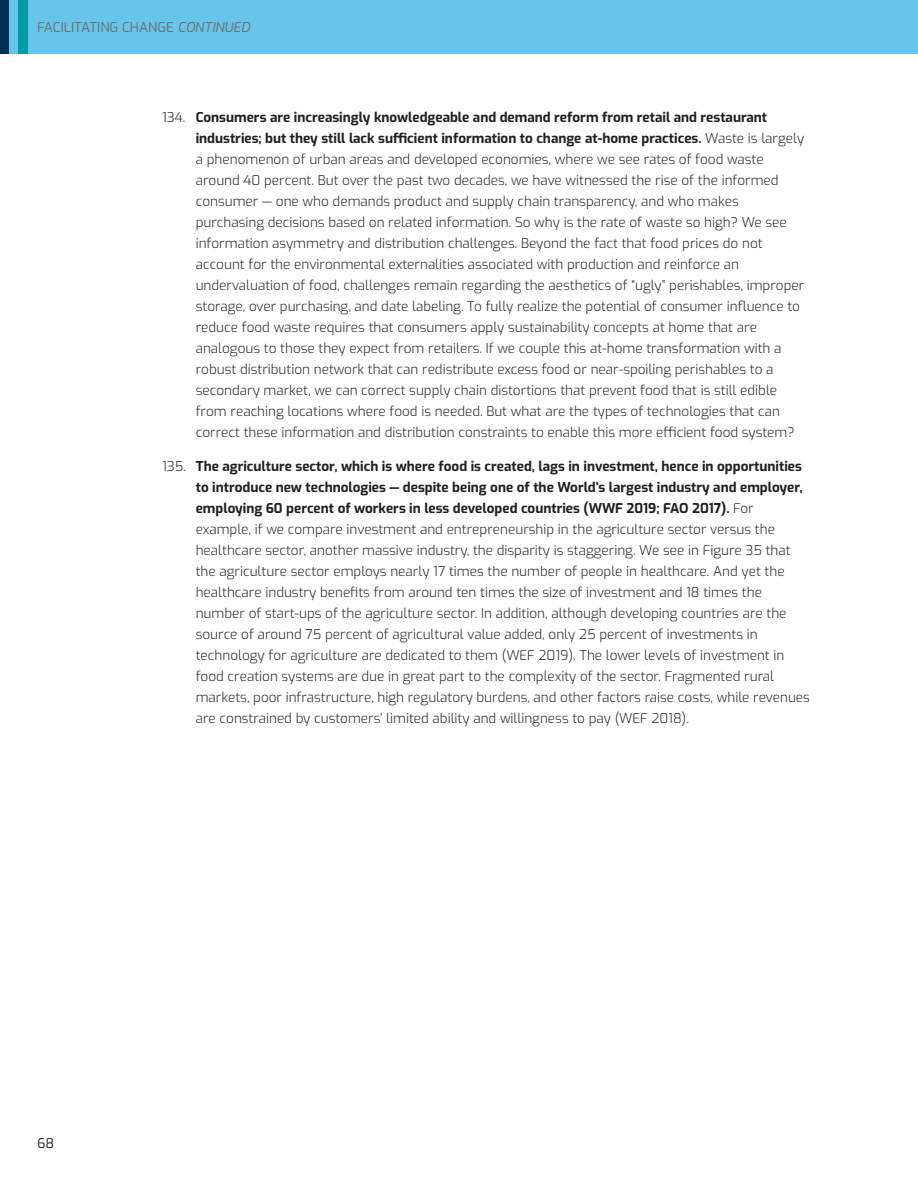
<style>
.page{position:relative;width:918px;height:1188px;background:#fff}
.page>*{position:absolute;margin:0;border:0;box-sizing:border-box;transform-origin:0 0}
.t1{font:300 13.5px/21px "Exo";color:#231f20}
.Eyebrow{font:13.5px "Exo";color:#6c6d70}
.t2{font:13.5px "Exo";color:#231f20}
.s1{font-style:italic}
.s2{font-weight:700}
</style>
<div class="page">
<div style="left:0;top:0;width:918px;height:54px;background:#66c5ea"></div>
<div style="left:0;top:0;width:9px;height:54px;background:#002e54"></div>
<div style="left:19px;top:0;width:9px;height:54px;background:#009ba5"></div>
<p class="Eyebrow" style="left:37px;top:18px;width:215px">FACILITATING CHANGE <span class="s1">CONTINUED</span></p>
<p class="t1" style="left:196px;top:106px;width:610px;text-indent:-34px">134. <span class="s2">Consumers are increasingly knowledgeable and demand reform from retail and restaurant industries; but they still lack sufficient information to change at-home practices.</span> Waste is largely a phenomenon of urban areas and developed economies, where we see rates of food waste around 40 percent. But over the past two decades, we have witnessed the rise of the informed consumer — one who demands product and supply chain transparency, and who makes purchasing decisions based on related information. So why is the rate of waste so high? We see information asymmetry and distribution challenges. Beyond the fact that food prices do not account for the environmental externalities associated with production and reinforce an undervaluation of food, challenges remain regarding the aesthetics of “ugly” perishables, improper storage, over purchasing, and date labeling. To fully realize the potential of consumer influence to reduce food waste requires that consumers apply sustainability concepts at home that are analogous to those they expect from retailers. If we couple this at-home transformation with a robust distribution network that can redistribute excess food or near-spoiling perishables to a secondary market, we can correct supply chain distortions that prevent food that is still edible from reaching locations where food is needed. But what are the types of technologies that can correct these information and distribution constraints to enable this more efficient food system?</p>
<p class="t1" style="left:196px;top:455px;width:616px;text-indent:-34px">135. <span class="s2">The agriculture sector, which is where food is created, lags in investment, hence in opportunities to introduce new technologies — despite being one of the World’s largest industry and employer, employing 60 percent of workers in less developed countries (WWF 2019; FAO 2017).</span> For example, if we compare investment and entrepreneurship in the agriculture sector versus the healthcare sector, another massive industry, the disparity is staggering. We see in Figure 35 that the agriculture sector employs nearly 17 times the number of people in healthcare. And yet the healthcare industry benefits from around ten times the size of investment and 18 times the number of start-ups of the agriculture sector. In addition, although developing countries are the source of around 75 percent of agricultural value added, only 25 percent of investments in technology for agriculture are dedicated to them (WEF 2019). The lower levels of investment in food creation systems are due in great part to the complexity of the sector. Fragmented rural markets, poor infrastructure, high regulatory burdens, and other factors raise costs, while revenues are constrained by customers’ limited ability and willingness to pay (WEF 2018).</p>
<p class="t2" style="left:37px;top:1133px;width:19px">68</p>
</div>
